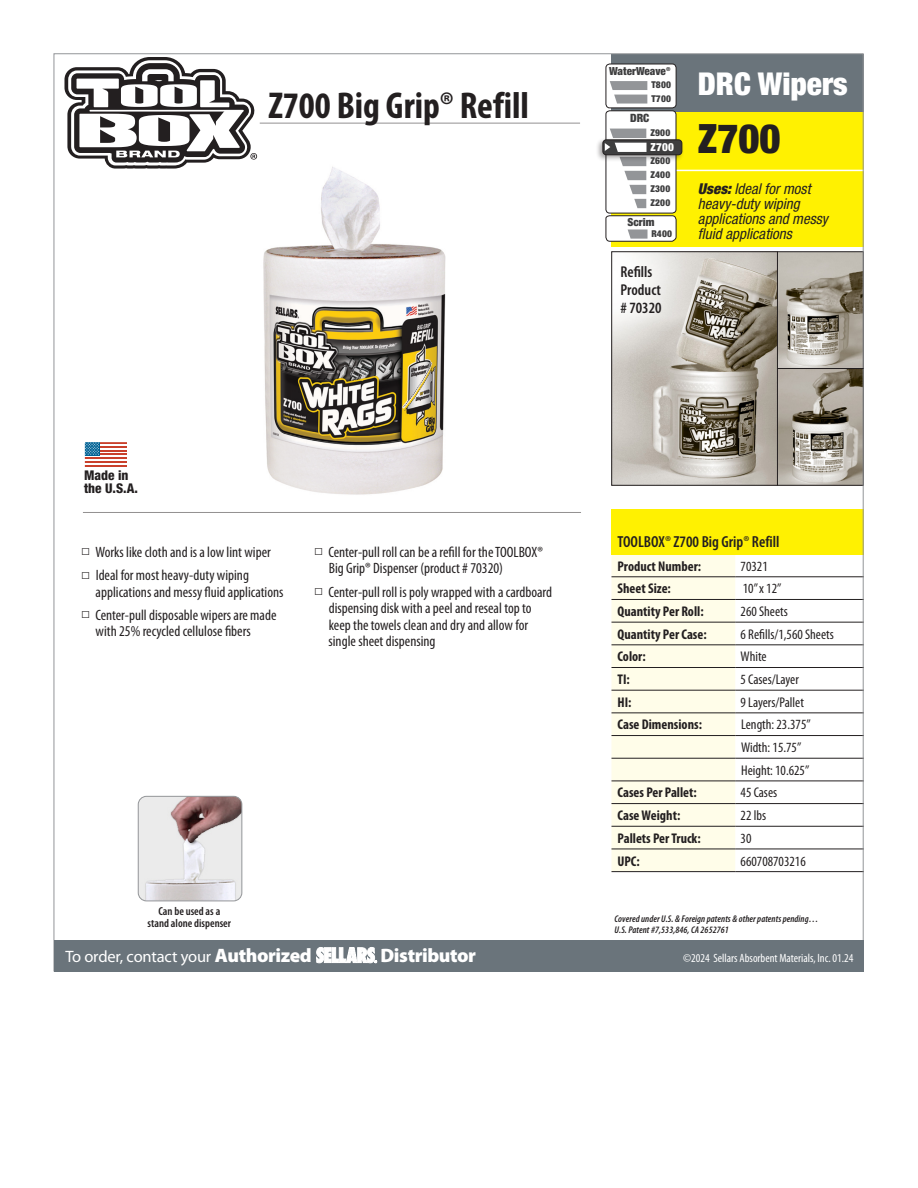
<style>
.page{position:relative;width:918px;height:1188px;background:#fff}
.page>*{position:absolute;margin:0;border:0;box-sizing:border-box;transform-origin:0 0}
.t1{font:900 condensed 40.5px "Helvetica Neue LT Pro";color:#231f20}
.t2{font:700 condensed 37.5px "Myriad Pro";color:#231f20}
.t3{font:900 condensed 31.5px "Helvetica Neue LT Pro";color:#fff}
.t4{font:900 19.5px "Myriad Pro";letter-spacing:-.02em;color:#fff}
.t5{font:16.5px "Myriad Pro";letter-spacing:-.01em;color:#fff}
.t6{font:600 condensed 16.05px "Myriad Pro";color:#231f20}
.t7{font:600 condensed 15.75px/18px "Myriad Pro";color:#231f20}
.t8{font:condensed 15px/16.5px "Myriad Pro";color:#231f20}
.t9{font:italic condensed 15px/15px "Helvetica Neue LT Pro";color:#231f20}
.t10{font:condensed 14.1px "Myriad Pro";color:#231f20}
.t11{font:700 condensed 14.1px "Myriad Pro";color:#231f20}
.eversoak_sub_bullet{font:800 condensed 13.35px/13.6px "Helvetica Neue LT Pro";color:#231f20}
.t12{font:condensed 12px "Myriad Pro";color:#fff}
.t13{font:600 condensed 11.7px/11.2px "Myriad Pro";color:#231f20;text-align:center}
.t14{font:900 condensed 11.4px "Helvetica Neue LT Pro";color:#3e3e3f}
.t15{font:900 condensed 11.1px "Helvetica Neue LT Pro";color:#3e3e3f}
.eversoak_sub_bullet-2{font:900 condensed 11.1px "Helvetica Neue LT Pro";color:#fff}
.t16{font:italic 600 condensed 9.75px/11.2px "Myriad Pro";letter-spacing:.005em;color:#231f20}
.eversoak_sub_bullet-3{font:900 condensed 9.45px "Helvetica Neue LT Pro";letter-spacing:.025em;color:#3e3e3f}
.s1{font-weight:600}
.s2{font-weight:900}
.s3{font-family:"Arial";font-weight:700;font-stretch:normal}
.s4{font-weight:400}
.s5{font-weight:900;font-size:19.5px}
</style>
<div class="page">
<div style="left:611px;top:555px;width:124px;height:316px;background:#fffde9"></div>
<hr style="left:611px;top:577px;width:124px;height:1px;background:#231f20">
<hr style="left:735px;top:577px;width:129px;height:1px;background:#231f20">
<hr style="left:611px;top:599px;width:124px;height:1px;background:#231f20">
<hr style="left:735px;top:599px;width:129px;height:1px;background:#231f20">
<hr style="left:611px;top:622px;width:124px;height:1px;background:#231f20">
<hr style="left:735px;top:622px;width:129px;height:1px;background:#231f20">
<hr style="left:611px;top:645px;width:124px;height:1px;background:#231f20">
<hr style="left:735px;top:645px;width:129px;height:1px;background:#231f20">
<hr style="left:611px;top:667px;width:124px;height:1px;background:#231f20">
<hr style="left:735px;top:667px;width:129px;height:1px;background:#231f20">
<hr style="left:611px;top:690px;width:124px;height:1px;background:#231f20">
<hr style="left:735px;top:690px;width:129px;height:1px;background:#231f20">
<hr style="left:611px;top:713px;width:124px;height:1px;background:#231f20">
<hr style="left:735px;top:713px;width:129px;height:1px;background:#231f20">
<hr style="left:611px;top:735px;width:124px;height:1px;background:#231f20">
<hr style="left:735px;top:735px;width:129px;height:1px;background:#231f20">
<hr style="left:735px;top:781px;width:129px;height:1px;background:#231f20">
<hr style="left:611px;top:758px;width:124px;height:1px;background:#231f20">
<hr style="left:735px;top:758px;width:129px;height:1px;background:#231f20">
<hr style="left:735px;top:803px;width:129px;height:1px;background:#231f20">
<hr style="left:611px;top:781px;width:124px;height:1px;background:#231f20">
<hr style="left:735px;top:826px;width:129px;height:1px;background:#231f20">
<hr style="left:735px;top:849px;width:129px;height:1px;background:#231f20">
<hr style="left:735px;top:871px;width:129px;height:1px;background:#231f20">
<hr style="left:611px;top:803px;width:124px;height:1px;background:#231f20">
<hr style="left:611px;top:826px;width:124px;height:1px;background:#231f20">
<hr style="left:611px;top:849px;width:124px;height:1px;background:#231f20">
<hr style="left:611px;top:871px;width:124px;height:1px;background:#231f20">
<img style="left:778px;top:254px;width:84px;height:114px">
<img style="left:778px;top:369px;width:84px;height:114px">
<img style="left:613px;top:254px;width:164px;height:229px">
<div style="left:611px;top:509px;width:253px;height:46px;background:#fff101"></div>
<hr style="left:83px;top:512px;width:498px;height:1px;background:#231f20">
<div style="left:611px;top:113px;width:253px;height:134px;background:#fff101"></div>
<div style="left:611px;top:54px;width:253px;height:57px;background:#6a747b"></div>
<hr style="left:596px;top:170px;width:268px;height:1px;background:#fff">
<img style="left:263px;top:167px;width:183px;height:328px">
<svg style="left:64px;top:57px;width:193px;height:112px"></svg>
<hr style="left:777px;top:252px;width:1px;height:233px;background:#231f20">
<hr style="left:777px;top:368px;width:87px;height:1px;background:#231f20">
<svg style="left:606px;top:215px;width:70px;height:27px;background:#e2e2de"></svg>
<div style="left:606px;top:64px;width:70px;height:44px;background:#fff;border-radius:4px"></div>
<div style="left:606px;top:64px;width:70px;height:44px;border:1px solid #231f20;border-radius:4px"></div>
<svg style="left:610px;top:81px;width:37px;height:23px"></svg>
<div style="left:606px;top:111px;width:70px;height:102px;background:#fff;border-radius:4px"></div>
<div style="left:606px;top:111px;width:70px;height:102px;border:1px solid #231f20;border-radius:4px"></div>
<div style="left:596px;top:137px;width:88px;height:25px;background:#231f20;opacity:.39"></div>
<div style="left:603px;top:140px;width:79px;height:15px;background:#3e3e3f;border-radius:3px"></div>
<div style="left:603px;top:140px;width:79px;height:15px;border:1px solid #231f20;border-radius:3px"></div>
<svg style="left:605px;top:129px;width:42px;height:79px"></svg>
<hr style="left:260px;top:123px;width:320px;height:1px;background:#231f20">
<svg style="left:84px;top:442px;width:43px;height:25px"></svg>
<div style="left:55px;top:940px;width:809px;height:32px;background:#6a747b"></div>
<svg style="left:317px;top:947px;width:60px;height:16px"></svg>
<img style="left:138px;top:796px;width:104px;height:105px">
<div style="left:138px;top:796px;width:104px;height:105px;border:1px solid #939598;border-radius:8px"></div>
<p class="t2" style="left:268px;top:82px;width:262px">Z700 Big Grip<span class="s1">®</span> Refill</p>
<p class="t15" style="left:609px;top:65px;width:63px">WaterWeave<sup>®</sup></p>
<p class="eversoak_sub_bullet-3" style="left:651px;top:79px;width:21px">T800</p>
<p class="eversoak_sub_bullet-3" style="left:651px;top:93px;width:21px">T700</p>
<p class="eversoak_sub_bullet-3" style="left:650px;top:127px;width:21px">Z900</p>
<p class="eversoak_sub_bullet-2" style="left:650px;top:140px;width:25px">Z700</p>
<p class="eversoak_sub_bullet-3" style="left:650px;top:155px;width:21px">Z600</p>
<p class="eversoak_sub_bullet-3" style="left:650px;top:169px;width:21px">Z400</p>
<p class="eversoak_sub_bullet-3" style="left:650px;top:183px;width:21px">Z300</p>
<p class="eversoak_sub_bullet-3" style="left:650px;top:197px;width:21px">Z200</p>
<p class="t3" style="left:698px;top:65px;width:151px">DRC Wipers</p>
<p class="t1" style="left:698px;top:114px;width:84px">Z700</p>
<p class="t9" style="left:698px;top:181px;width:132px"><span class="s2">Uses:</span> Ideal for most heavy-duty wiping applications and messy</p>
<p class="t14" style="left:630px;top:111px;width:21px">DRC</p>
<p class="t15" style="left:628px;top:215px;width:28px">Scrim</p>
<p class="eversoak_sub_bullet-3" style="left:651px;top:228px;width:22px">R400</p>
<p class="t9" style="left:698px;top:226px;width:96px">fluid applications</p>
<p class="t7" style="left:621px;top:262px;width:43px">Refills<br>Product # 70320</p>
<p class="eversoak_sub_bullet" style="left:84px;top:468px;width:55px">Made in the U.S.A.</p>
<p class="t8" style="left:81px;top:543px;width:191px"><span class="s3">□</span> Works like cloth and is a low lint wiper</p>
<p class="t8" style="left:96px;top:567px;width:189px;text-indent:-14px"><span class="s3">□</span> Ideal for most heavy-duty wiping applications and messy fluid applications</p>
<p class="t8" style="left:96px;top:606px;width:182px;text-indent:-14px"><span class="s3">□</span> Center-pull disposable wipers are made with 25% recycled cellulose fibers</p>
<p class="t8" style="left:329px;top:543px;width:216px;text-indent:-15px"><span class="s3">□</span> Center-pull roll can be a refill for the TOOLBOX®<br>Big Grip® Dispenser (product # 70320)</p>
<p class="t8" style="left:329px;top:583px;width:225px;text-indent:-14px"><span class="s3">□</span> Center-pull roll is poly wrapped with a cardboard dispensing disk with a peel and reseal top to keep the towels clean and dry and allow for single sheet dispensing</p>
<p class="t13" style="left:148px;top:906px;width:85px">Can be used as a stand alone dispenser</p>
<p class="t6" style="left:617px;top:532px;width:164px">TOOLBOX<span class="s4">®</span> Z700 Big Grip<span class="s4">®</span> Refill</p>
<p class="t11" style="left:617px;top:557px;width:85px">Product Number:</p>
<p class="t10" style="left:741px;top:557px;width:29px">70321</p>
<p class="t11" style="left:617px;top:580px;width:55px">Sheet Size:</p>
<p class="t10" style="left:743px;top:580px;width:40px">10” x 12”</p>
<p class="t11" style="left:617px;top:603px;width:88px">Quantity Per Roll:</p>
<p class="t10" style="left:741px;top:603px;width:49px">260 Sheets</p>
<p class="t11" style="left:617px;top:625px;width:91px">Quantity Per Case:</p>
<p class="t10" style="left:741px;top:626px;width:95px">6 Refills/1,560 Sheets</p>
<p class="t11" style="left:617px;top:648px;width:30px">Color:</p>
<p class="t10" style="left:741px;top:648px;width:28px">White</p>
<p class="t11" style="left:617px;top:671px;width:14px">TI:</p>
<p class="t10" style="left:741px;top:671px;width:60px">5 Cases/Layer</p>
<p class="t11" style="left:617px;top:693px;width:16px">HI:</p>
<p class="t10" style="left:741px;top:694px;width:65px">9 Layers/Pallet</p>
<p class="t11" style="left:617px;top:716px;width:86px">Case Dimensions:</p>
<p class="t10" style="left:741px;top:716px;width:71px">Length: 23.375”</p>
<p class="t10" style="left:741px;top:739px;width:62px">Width: 15.75”</p>
<p class="t10" style="left:741px;top:762px;width:70px">Height: 10.625”</p>
<p class="t11" style="left:617px;top:784px;width:81px">Cases Per Pallet:</p>
<p class="t10" style="left:741px;top:784px;width:38px">45 Cases</p>
<p class="t11" style="left:617px;top:807px;width:64px">Case Weight:</p>
<p class="t10" style="left:741px;top:807px;width:27px">22 lbs</p>
<p class="t11" style="left:617px;top:829px;width:85px">Pallets Per Truck:</p>
<p class="t10" style="left:741px;top:830px;width:12px">30</p>
<p class="t11" style="left:617px;top:852px;width:24px">UPC:</p>
<p class="t10" style="left:741px;top:852px;width:67px">660708703216</p>
<p class="t16" style="left:615px;top:913px;width:205px">Covered under U.S. &amp; Foreign patents &amp; other patents pending…<br>U.S. Patent #7,533,846, CA 2652761</p>
<p class="t5" style="left:65px;top:946px;width:248px">To order, contact your <span class="s5">Authorized</span></p>
<p class="t4" style="left:380px;top:942px;width:97px">Distributor</p>
<p class="t12" style="left:683px;top:951px;width:172px">©2024 Sellars Absorbent Materials, Inc. 01.24</p>
</div>
